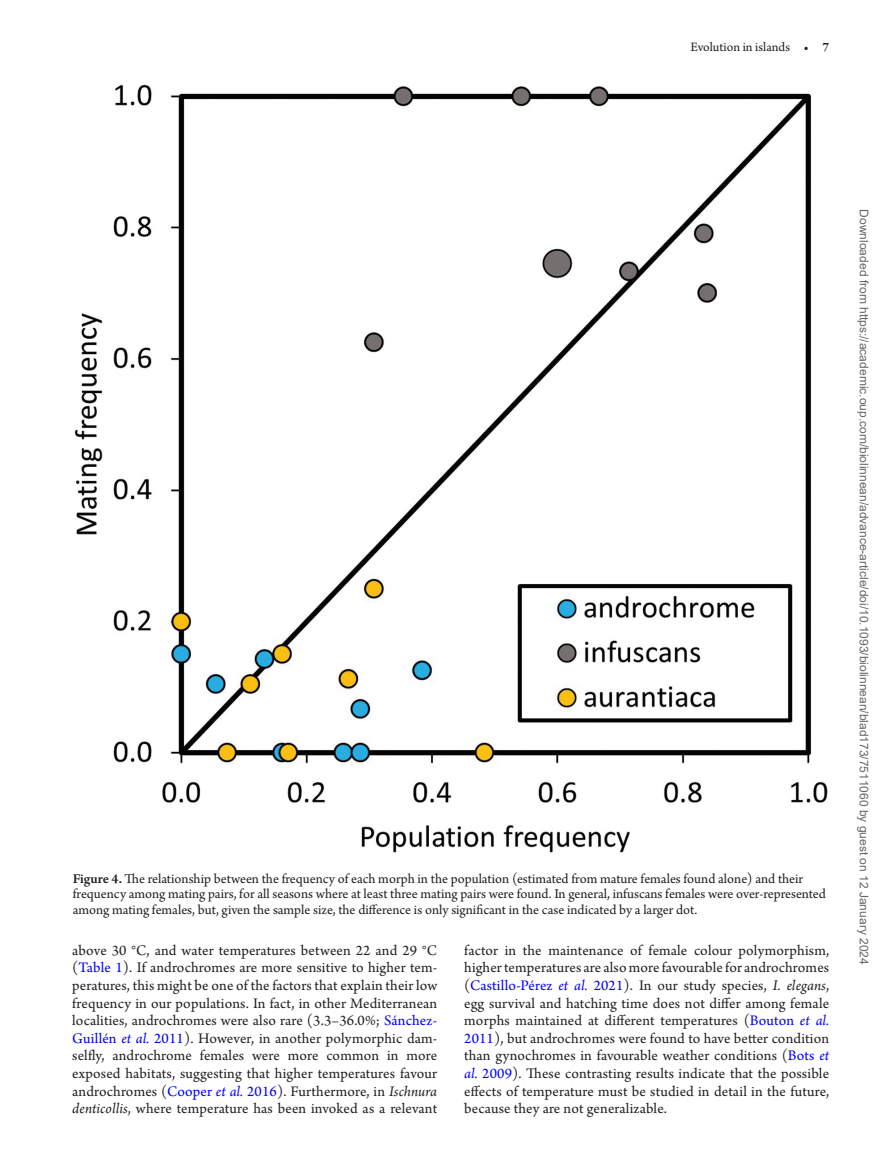
<style>
.page{position:relative;width:893px;height:1174px;background:#fff}
.page>*{position:absolute;margin:0;border:0;box-sizing:border-box;transform-origin:0 0}
.t1{font:15.3px/17.5px "Arno Pro";letter-spacing:.01em;color:#231f20;text-align:justify}
.t2{font:14.25px/15.8px "Arno Pro";color:#231f20}
.t3{font:13.5px "Arno Pro";color:#231f20}
.t4{font:12px "Arial";color:#666}
.s1{font-weight:600}
.s2{color:#00f}
.s3{font-style:italic;color:#00f}
.s4{font-style:italic}
</style>
<div class="page">
<img style="left:74px;top:84px;width:754px;height:769px">
<p class="t3" style="left:691px;top:39px;width:140px">Evolution in islands <span class="s1">• 7</span></p>
<p class="t2" style="left:73px;top:871px;width:755px"><span class="s1">Figure 4.</span> The relationship between the frequency of each morph in the population (estimated from mature females found alone) and their frequency among mating pairs, for all seasons where at least three mating pairs were found. In general, infuscans females were over-represented among mating females, but, given the sample size, the difference is only significant in the case indicated by a larger dot.</p>
<p class="t1" style="left:72px;top:942px;width:366px">above 30 °C, and water temperatures between 22 and 29 °C (<span class="s2">Table 1</span>). If androchromes are more sensitive to higher tem&shy;peratures, this might be one of the factors that explain their low frequency in our populations. In fact, in other Mediterranean localities, androchromes were also rare (3.3–36.0%; <span class="s2">Sánchez-Guillén</span> <span class="s3">et al.</span> <span class="s2">2011</span>). However, in another polymorphic dam&shy;selfly, androchrome females were more common in more exposed habitats, suggesting that higher temperatures favour androchromes (<span class="s2">Cooper</span> <span class="s3">et al.</span> <span class="s2">2016</span>). Furthermore, in <span class="s4">Ischnura denticollis</span>, where temperature has been invoked as a relevant</p>
<p class="t1" style="left:464px;top:942px;width:366px">factor in the maintenance of female colour polymorphism, higher temperatures are also more favourable for androchromes (<span class="s2">Castillo-Pérez</span> <span class="s3">et al.</span> <span class="s2">2021</span>). In our study species, <span class="s4">I. elegans</span>, egg survival and hatching time does not differ among female morphs maintained at different temperatures (<span class="s2">Bouton</span> <span class="s3">et al.<br></span><span class="s2">2011</span>), but androchromes were found to have better condition than gynochromes in favourable weather conditions (<span class="s2">Bots</span> <span class="s3">et al.</span> <span class="s2">2009</span>). These contrasting results indicate that the possible effects of temperature must be studied in detail in the future, because they are not generalizable.</p>
<p class="t4" style="left:868px;top:209px;width:756px;rotate:90deg">Downloaded from https://academic.oup.com/biolinnean/advance-article/doi/10.1093/biolinnean/blad173/7511060 by guest on 12 January 2024</p>
</div>
